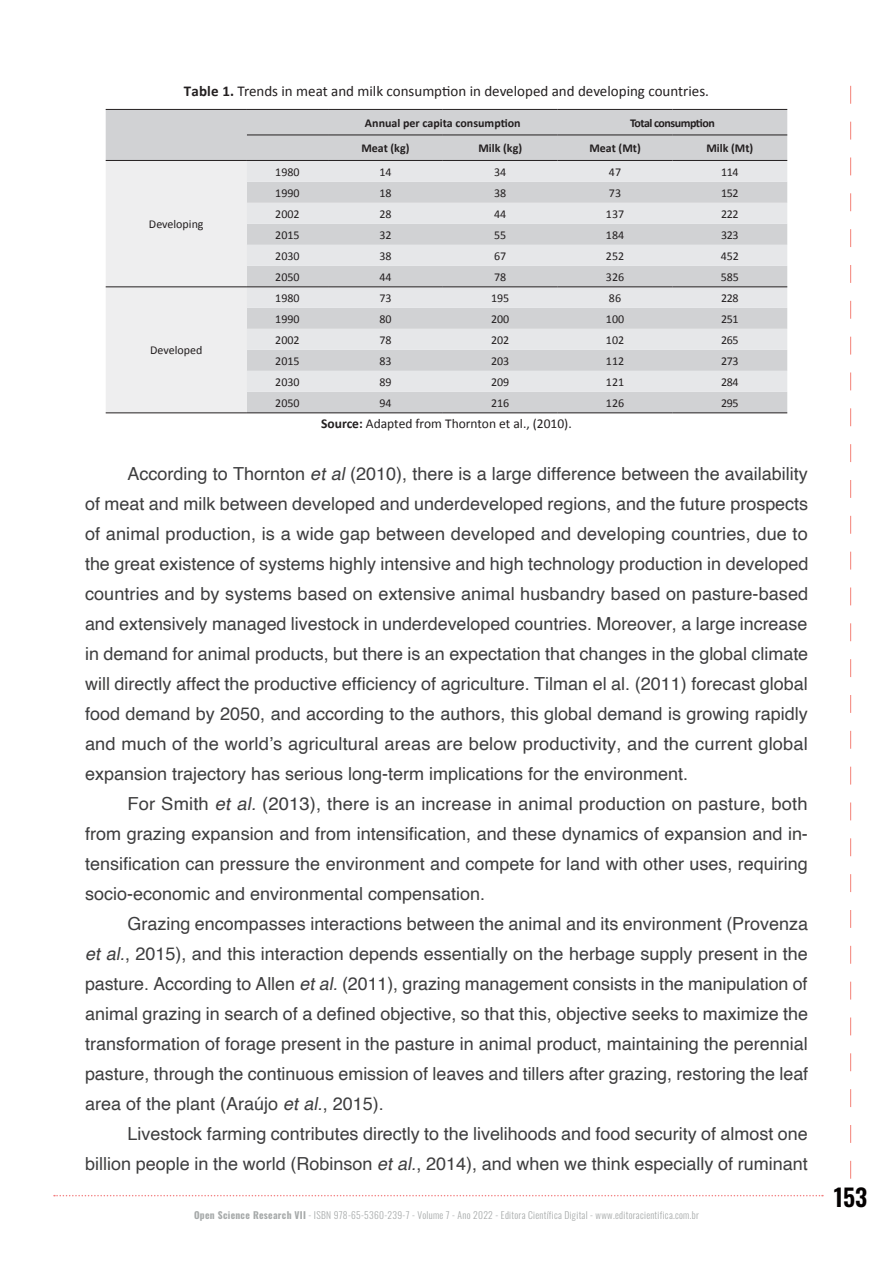
<style>
.page{position:relative;width:893px;height:1263px;background:#fff}
.page>*{position:absolute;margin:0;border:0;box-sizing:border-box;transform-origin:0 0}
.t1{font:600 24px "Oswald";color:#040101}
._04_texto{font:18px/30px "Helvetica";color:#3e3e3f;text-align:justify}
._06_figura-quadro-ta{font:15px "Calibri";color:#231f20}
._06_fonte{font:13.5px "Calibri";color:#231f20}
.Texto_Centro_Preto{font:12px "Calibri";color:#231f20}
.Texto_Centro_Preto-2{font:700 12px "Calibri";color:#231f20}
.Texto_Centro_Preto-3{font:700 12px "Calibri";letter-spacing:-.04em;color:#231f20}
.t2{font:300 9.6px "Oswald";letter-spacing:.03em;color:#a7aaaa}
.s1{font-weight:700}
.s2{font-style:italic}
</style>
<div class="page">
<svg style="left:54px;top:1195px;width:769px;height:1px"></svg>
<svg style="left:850px;top:86px;width:1px;height:1093px"></svg>
<div style="left:106px;top:110px;width:681px;height:302px;background:#d1d2d4"></div>
<div style="left:106px;top:161px;width:141px;height:251px;background:#eeeeef"></div>
<svg style="left:247px;top:161px;width:540px;height:231px;background:#dcdddf"></svg>
<hr style="left:106px;top:109px;width:141px;height:1px;background:#231f20">
<hr style="left:247px;top:109px;width:81px;height:1px;background:#231f20">
<hr style="left:328px;top:109px;width:115px;height:1px;background:#231f20">
<hr style="left:443px;top:109px;width:115px;height:1px;background:#231f20">
<hr style="left:558px;top:109px;width:114px;height:1px;background:#231f20">
<hr style="left:672px;top:109px;width:115px;height:1px;background:#231f20">
<hr style="left:247px;top:135px;width:81px;height:1px;background:#231f20">
<hr style="left:328px;top:135px;width:115px;height:1px;background:#231f20">
<hr style="left:443px;top:135px;width:115px;height:1px;background:#231f20">
<hr style="left:558px;top:135px;width:114px;height:1px;background:#231f20">
<hr style="left:672px;top:135px;width:115px;height:1px;background:#231f20">
<hr style="left:106px;top:160px;width:141px;height:1px;background:#231f20">
<hr style="left:247px;top:160px;width:81px;height:1px;background:#231f20">
<hr style="left:328px;top:160px;width:115px;height:1px;background:#231f20">
<hr style="left:443px;top:160px;width:115px;height:1px;background:#231f20">
<hr style="left:558px;top:160px;width:114px;height:1px;background:#231f20">
<hr style="left:672px;top:160px;width:115px;height:1px;background:#231f20">
<hr style="left:106px;top:286px;width:141px;height:1px;background:#231f20">
<hr style="left:106px;top:412px;width:141px;height:1px;background:#231f20">
<hr style="left:247px;top:286px;width:81px;height:1px;background:#231f20">
<hr style="left:328px;top:286px;width:115px;height:1px;background:#231f20">
<hr style="left:443px;top:286px;width:115px;height:1px;background:#231f20">
<hr style="left:558px;top:286px;width:114px;height:1px;background:#231f20">
<hr style="left:672px;top:286px;width:115px;height:1px;background:#231f20">
<hr style="left:247px;top:412px;width:81px;height:1px;background:#231f20">
<hr style="left:328px;top:412px;width:115px;height:1px;background:#231f20">
<hr style="left:443px;top:412px;width:115px;height:1px;background:#231f20">
<hr style="left:558px;top:412px;width:114px;height:1px;background:#231f20">
<hr style="left:672px;top:412px;width:115px;height:1px;background:#231f20">
<p class="_06_figura-quadro-ta" style="left:184px;top:81px;width:527px"><span class="s1">Table 1.</span> Trends in meat and milk consumption in developed and developing countries.</p>
<p class="Texto_Centro_Preto-2" style="left:365px;top:114px;width:157px">Annual per capita consumption</p>
<p class="Texto_Centro_Preto-3" style="left:630px;top:114px;width:86px">Total consumption</p>
<p class="Texto_Centro_Preto-2" style="left:361px;top:140px;width:50px">Meat (kg)</p>
<p class="Texto_Centro_Preto-2" style="left:478px;top:140px;width:45px">Milk (kg)</p>
<p class="Texto_Centro_Preto-2" style="left:589px;top:140px;width:53px">Meat (Mt)</p>
<p class="Texto_Centro_Preto-2" style="left:706px;top:140px;width:49px">Milk (Mt)</p>
<p class="Texto_Centro_Preto" style="left:149px;top:216px;width:56px">Developing</p>
<p class="Texto_Centro_Preto" style="left:275px;top:164px;width:26px">1980</p>
<p class="Texto_Centro_Preto" style="left:379px;top:164px;width:14px">14</p>
<p class="Texto_Centro_Preto" style="left:494px;top:164px;width:14px">34</p>
<p class="Texto_Centro_Preto" style="left:609px;top:164px;width:14px">47</p>
<p class="Texto_Centro_Preto" style="left:721px;top:164px;width:19px">114</p>
<p class="Texto_Centro_Preto" style="left:275px;top:185px;width:26px">1990</p>
<p class="Texto_Centro_Preto" style="left:379px;top:185px;width:14px">18</p>
<p class="Texto_Centro_Preto" style="left:494px;top:185px;width:14px">38</p>
<p class="Texto_Centro_Preto" style="left:609px;top:185px;width:14px">73</p>
<p class="Texto_Centro_Preto" style="left:721px;top:185px;width:19px">152</p>
<p class="Texto_Centro_Preto" style="left:275px;top:206px;width:26px">2002</p>
<p class="Texto_Centro_Preto" style="left:379px;top:206px;width:14px">28</p>
<p class="Texto_Centro_Preto" style="left:494px;top:206px;width:14px">44</p>
<p class="Texto_Centro_Preto" style="left:606px;top:206px;width:20px">137</p>
<p class="Texto_Centro_Preto" style="left:721px;top:206px;width:19px">222</p>
<p class="Texto_Centro_Preto" style="left:275px;top:227px;width:26px">2015</p>
<p class="Texto_Centro_Preto" style="left:379px;top:227px;width:14px">32</p>
<p class="Texto_Centro_Preto" style="left:494px;top:227px;width:14px">55</p>
<p class="Texto_Centro_Preto" style="left:606px;top:227px;width:20px">184</p>
<p class="Texto_Centro_Preto" style="left:721px;top:227px;width:19px">323</p>
<p class="Texto_Centro_Preto" style="left:275px;top:248px;width:26px">2030</p>
<p class="Texto_Centro_Preto" style="left:379px;top:248px;width:14px">38</p>
<p class="Texto_Centro_Preto" style="left:494px;top:248px;width:14px">67</p>
<p class="Texto_Centro_Preto" style="left:606px;top:248px;width:20px">252</p>
<p class="Texto_Centro_Preto" style="left:721px;top:248px;width:20px">452</p>
<p class="Texto_Centro_Preto" style="left:275px;top:269px;width:26px">2050</p>
<p class="Texto_Centro_Preto" style="left:379px;top:269px;width:14px">44</p>
<p class="Texto_Centro_Preto" style="left:494px;top:269px;width:14px">78</p>
<p class="Texto_Centro_Preto" style="left:606px;top:269px;width:20px">326</p>
<p class="Texto_Centro_Preto" style="left:721px;top:269px;width:20px">585</p>
<p class="Texto_Centro_Preto" style="left:275px;top:290px;width:26px">1980</p>
<p class="Texto_Centro_Preto" style="left:379px;top:290px;width:14px">73</p>
<p class="Texto_Centro_Preto" style="left:491px;top:290px;width:20px">195</p>
<p class="Texto_Centro_Preto" style="left:609px;top:290px;width:14px">86</p>
<p class="Texto_Centro_Preto" style="left:721px;top:290px;width:19px">228</p>
<p class="Texto_Centro_Preto" style="left:275px;top:311px;width:26px">1990</p>
<p class="Texto_Centro_Preto" style="left:379px;top:311px;width:14px">80</p>
<p class="Texto_Centro_Preto" style="left:491px;top:311px;width:20px">200</p>
<p class="Texto_Centro_Preto" style="left:606px;top:311px;width:20px">100</p>
<p class="Texto_Centro_Preto" style="left:721px;top:311px;width:19px">251</p>
<p class="Texto_Centro_Preto" style="left:275px;top:332px;width:26px">2002</p>
<p class="Texto_Centro_Preto" style="left:379px;top:332px;width:14px">78</p>
<p class="Texto_Centro_Preto" style="left:491px;top:332px;width:20px">202</p>
<p class="Texto_Centro_Preto" style="left:606px;top:332px;width:20px">102</p>
<p class="Texto_Centro_Preto" style="left:721px;top:332px;width:19px">265</p>
<p class="Texto_Centro_Preto" style="left:275px;top:353px;width:26px">2015</p>
<p class="Texto_Centro_Preto" style="left:379px;top:353px;width:14px">83</p>
<p class="Texto_Centro_Preto" style="left:491px;top:353px;width:20px">203</p>
<p class="Texto_Centro_Preto" style="left:606px;top:353px;width:20px">112</p>
<p class="Texto_Centro_Preto" style="left:721px;top:353px;width:19px">273</p>
<p class="Texto_Centro_Preto" style="left:275px;top:374px;width:26px">2030</p>
<p class="Texto_Centro_Preto" style="left:379px;top:374px;width:14px">89</p>
<p class="Texto_Centro_Preto" style="left:491px;top:374px;width:20px">209</p>
<p class="Texto_Centro_Preto" style="left:606px;top:374px;width:20px">121</p>
<p class="Texto_Centro_Preto" style="left:721px;top:374px;width:19px">284</p>
<p class="Texto_Centro_Preto" style="left:275px;top:395px;width:26px">2050</p>
<p class="Texto_Centro_Preto" style="left:379px;top:395px;width:14px">94</p>
<p class="Texto_Centro_Preto" style="left:491px;top:395px;width:20px">216</p>
<p class="Texto_Centro_Preto" style="left:606px;top:395px;width:20px">126</p>
<p class="Texto_Centro_Preto" style="left:721px;top:395px;width:19px">295</p>
<p class="_06_fonte" style="left:321px;top:414px;width:252px"><span class="s1">Source:</span> Adapted from Thornton et al., (2010).</p>
<p class="_04_texto" style="left:85px;top:459px;width:725px;text-indent:43px">According to Thornton <span class="s2">etal</span>(2010), there is a large difference between the availability of meat and milk between developed and underdeveloped regions, and the future prospects of animal production, is a wide gap between developed and developing countries, due to the great existence of systems highly intensive and high technology production in developed countries and by systems based on extensive animal husbandry based on pasture-based and extensively managed livestock in underdeveloped countries. Moreover, a large increase in demand for animal products, but there is an expectation that changes in the global climate will directly affect the productive efficiency of agriculture. Tilman el al. (2011) forecast global food demand by 2050, and according to the authors, this global demand is growing rapidly and much of the world’s agricultural areas are below productivity, and the current global expansion trajectory has serious long-term implications for the environment.</p>
<p class="_04_texto" style="left:85px;top:789px;width:724px;text-indent:43px">For Smith <span class="s2">etal.</span>(2013), there is an increase in animal production on pasture, both from grazing expansion and from intensification, and these dynamics of expansion and in&shy;tensification can pressure the environment and compete for land with other uses, requiring socio-economic and environmental compensation.</p>
<p class="_04_texto" style="left:85px;top:909px;width:725px;text-indent:43px">Grazing encompasses interactions between the animal and its environment (Provenza <span class="s2">etal.</span>, 2015), and this interaction depends essentially on the herbage supply present in the pasture. According to Allen <span class="s2">etal.</span>(2011), grazing management consists in the manipulation of animal grazing in search of a defined objective, so that this, objective seeks to maximize the transformation of forage present in the pasture in animal product, maintaining the perennial pasture, through the continuous emission of leaves and tillers after grazing, restoring the leaf area of the plant (Araújo <span class="s2">etal.</span>, 2015).</p>
<p class="_04_texto" style="left:85px;top:1119px;width:724px;text-align:right">Livestock farming contributes directly to the livelihoods and food security of almost one billion people in the world (Robinson <span class="s2">etal.</span>, 2014), and when we think especially of ruminant</p>
<p class="Texto_Centro_Preto" style="left:150px;top:342px;width:54px">Developed</p>
<p class="t2" style="left:194px;top:1206px;width:506px"><span class="s1">Open Science Research VII</span> - ISBN 978-65-5360-239-7 - Volume 7 - Ano 2022 - Editora Científica Digital - www.editoracientifica.com.br</p>
<h1 class="t1" style="left:834px;top:1184px;width:35px">153</h1>
</div>
